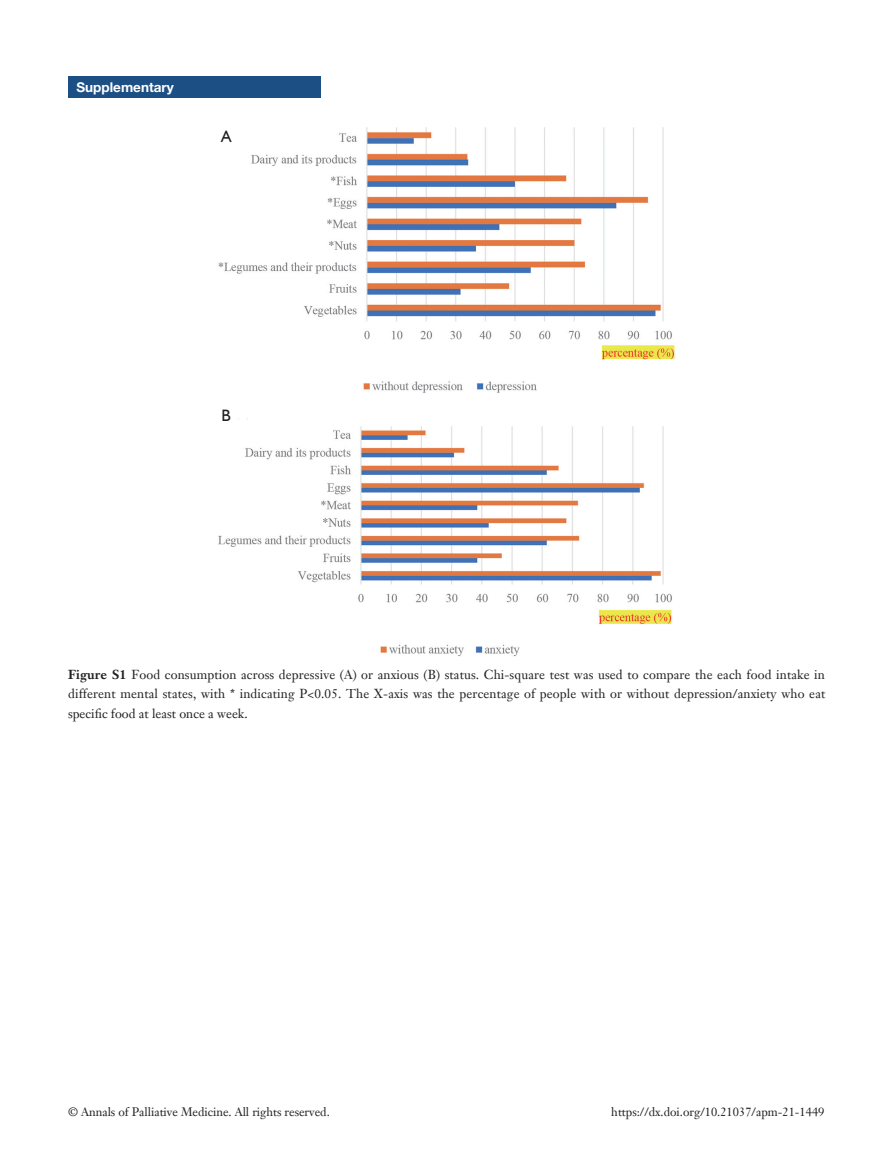
<style>
.page{position:relative;width:893px;height:1170px;background:#fff}
.page>*{position:absolute;margin:0;border:0;box-sizing:border-box;transform-origin:0 0}
.t1{font:16.5px "Humanist 521 BT";color:#231f20}
.t2{font:700 13.5px "Helvetica Neue LT Pro";color:#fff}
.t3{font:12.75px/19.5px "Janson Text LT";letter-spacing:.01em;color:#231f20;text-align:justify}
.t4{font:12px "Janson Text LT";letter-spacing:-.005em;color:#231f20}
.s1{font-weight:700}
</style>
<div class="page">
<div style="left:68px;top:77px;width:252px;height:21px;background:#1c5085"></div>
<img style="left:218px;top:128px;width:457px;height:528px">
<div style="left:218px;top:128px;width:17px;height:17px;background:#fff"></div>
<div style="left:218px;top:407px;width:17px;height:17px;background:#fff"></div>
<p class="t2" style="left:77px;top:79px;width:99px">Supplementary</p>
<p class="t1" style="left:221px;top:126px;width:12px">A</p>
<p class="t1" style="left:222px;top:405px;width:11px">B</p>
<p class="t3" style="left:68px;top:664px;width:759px"><span class="s1">Figure S1</span> Food consumption across depressive (A) or anxious (B) status. Chi-square test was used to compare the each food intake in different mental states, with * indicating P&lt;0.05. The X-axis was the percentage of people with or without depression/anxiety who eat specific food at least once a week.</p>
<p class="t4" style="left:68px;top:1104px;width:263px">© Annals of Palliative Medicine. All rights reserved.</p>
<p class="t4" style="left:611px;top:1104px;width:215px">https://dx.doi.org/10.21037/apm-21-1449</p>
</div>
